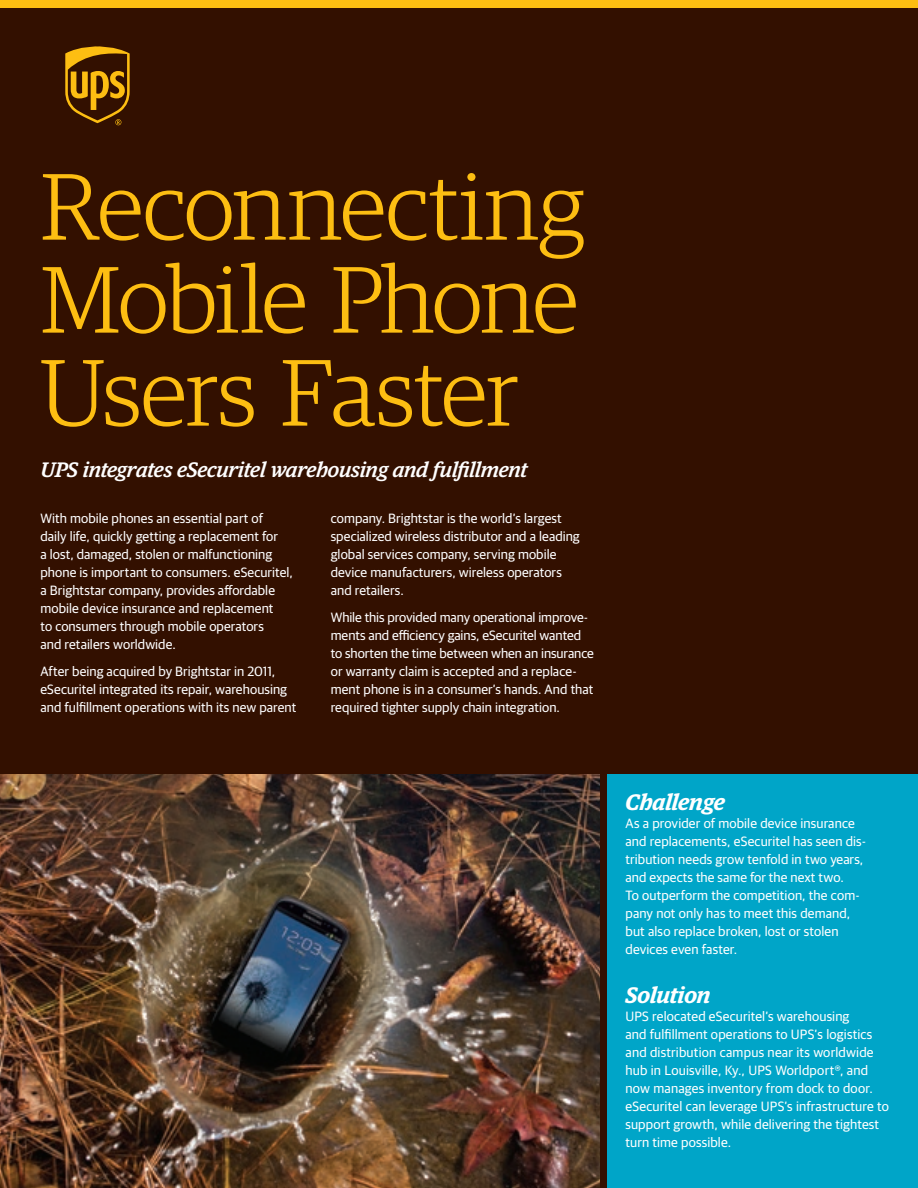
<style>
.page{position:relative;width:918px;height:1188px;background:#331000}
.page>*{position:absolute;margin:0;border:0;box-sizing:border-box;transform-origin:0 0}
.t1{font:300 94.5px/93px "Guardian Egyp";letter-spacing:-.015em;color:#fdbe12;text-align:justify}
.t2{font:italic 600 22.5px "Guardian Egyp";letter-spacing:-.005em;color:#fff}
.t3{font:italic 500 21px "Guardian Egyp";letter-spacing:-.01em;color:#fff}
.t4{font:13.5px/18px "Guardian Sans";letter-spacing:.005em;color:#fff}
</style>
<div class="page">
<svg style="left:65px;top:46px;width:65px;height:79px"></svg>
<div style="left:608px;top:774px;width:310px;height:414px;background:#00a5c8"></div>
<img style="left:0;top:774px;width:599px;height:414px">
<div style="left:0;top:0;width:918px;height:8px;background:#fdbe12"></div>
<h1 class="t1" style="left:40px;top:155px;width:546px">Reconnecting Mobile Phone Users Faster</h1>
<h3 class="t3" style="left:40px;top:455px;width:488px">UPS integrates eSecuritel warehousing and fulfillment</h3>
<p class="t4" style="left:41px;top:508px;width:254px">With mobile phones an essential part of<br>daily life, quickly getting a replacement for<br>a lost, damaged, stolen or malfunctioning phone is important to consumers. eSecuritel, a Brightstar company, provides affordable mobile device insurance and replacement<br>to consumers through mobile operators<br>and retailers worldwide.</p>
<p class="t4" style="left:41px;top:661px;width:257px">After being acquired by Brightstar in 2011, eSecuritel integrated its repair, warehousing and fulfillment operations with its new parent</p>
<p class="t4" style="left:331px;top:508px;width:250px">company. Brightstar is the world’s largest specialized wireless distributor and a leading global services company, serving mobile device manufacturers, wireless operators and retailers.</p>
<p class="t4" style="left:331px;top:607px;width:265px">While this provided many operational improve&shy;ments and efficiency gains, eSecuritel wanted to shorten the time between when an insurance or warranty claim is accepted and a replace&shy;ment phone is in a consumer’s hands. And that required tighter supply chain integration.</p>
<h2 class="t2" style="left:626px;top:785px;width:101px">Challenge</h2>
<p class="t4" style="left:626px;top:813px;width:242px">As a provider of mobile device insurance and replacements, eSecuritel has seen dis&shy;tribution needs grow tenfold in two years, and expects the same for the next two.<br>To outperform the competition, the com-- pany not only has to meet this demand, but also replace broken, lost or stolen devices even faster.</p>
<h2 class="t2" style="left:626px;top:979px;width:86px">Solution</h2>
<p class="t4" style="left:626px;top:1007px;width:265px">UPS relocated eSecuritel’s warehousing<br>and fulfillment operations to UPS’s logistics and distribution campus near its worldwide hub in Louisville, Ky., UPS Worldport®, and now manages inventory from dock to door. eSecuritel can leverage UPS’s infrastructure to support growth, while delivering the tightest turn time possible.</p>
</div>
